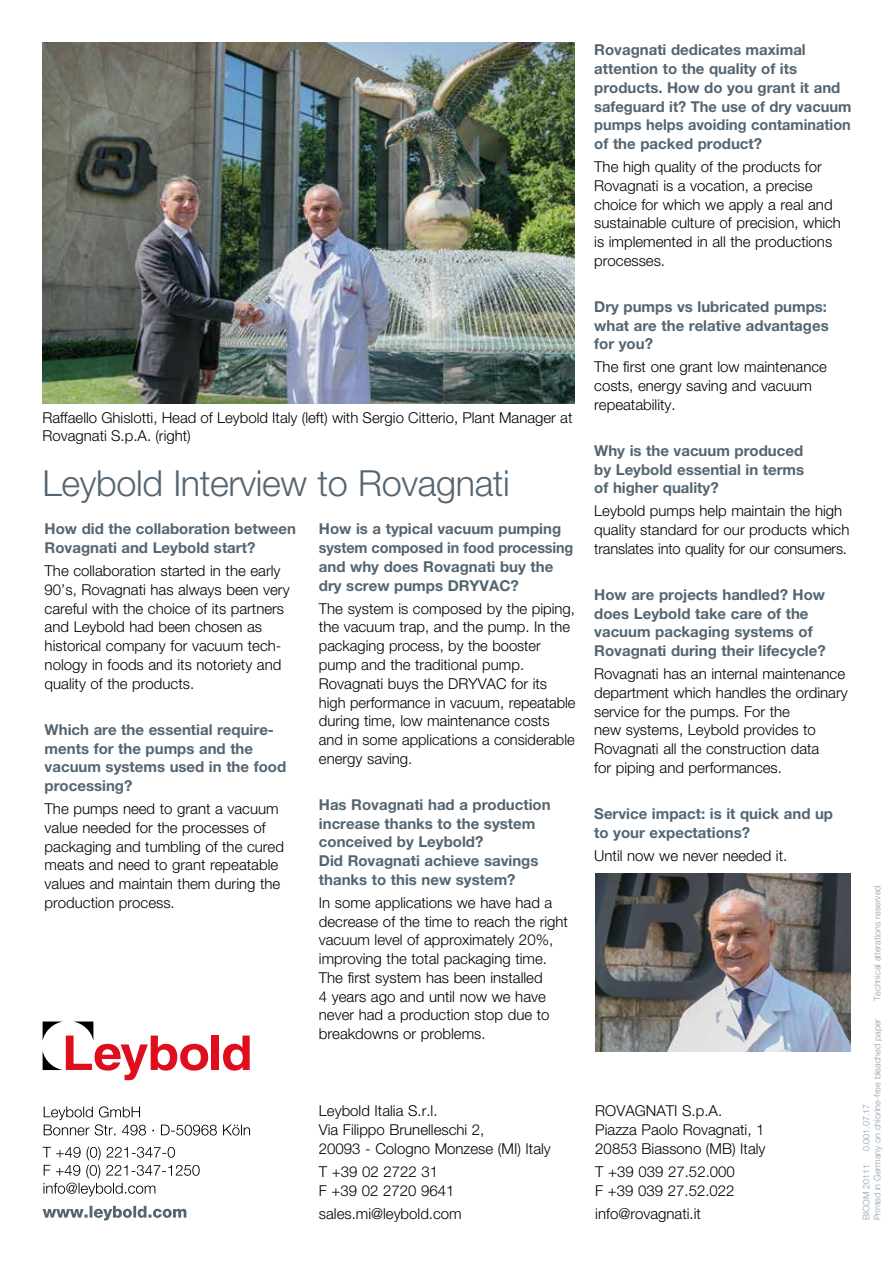
<style>
.page{position:relative;width:893px;height:1263px;background:#fff}
.page>*{position:absolute;margin:0;border:0;box-sizing:border-box;transform-origin:0 0}
.t1{font:300 36px "Helvetica Neue LT Std";letter-spacing:-.01em;color:#546572}
.t2{font:300 15px/18.8px "Helvetica Neue LT Std";color:#000}
.t3{font:700 15px/18.8px "Helvetica Neue LT Std";color:#546572}
.t4{font:300 9px/10.8px "Helvetica Neue LT Std";color:#8f9eaa}
</style>
<div class="page">
<div style="left:212px;top:1035px;width:7px;height:35px;background:#e00d1d"></div>
<svg style="left:223px;top:1035px;width:27px;height:35px"></svg>
<svg style="left:43px;top:1021px;width:165px;height:59px"></svg>
<svg style="left:43px;top:1206px;width:143px;height:14px"></svg>
<svg style="left:43px;top:1146px;width:157px;height:50px"></svg>
<svg style="left:44px;top:1106px;width:206px;height:29px"></svg>
<img style="left:43px;top:43px;width:531px;height:361px">
<img style="left:595px;top:874px;width:255px;height:177px">
<p class="t2" style="left:43px;top:409px;width:531px;line-height:18px">Raffaello Ghislotti, Head of Leybold Italy (left) with Sergio Citterio, Plant Manager at<br>Rovagnati S.p.A. (right)</p>
<h1 class="t1" style="left:43px;top:461px;width:469px">Leybold Interview to Rovagnati</h1>
<p class="t3" style="left:45px;top:519px;width:253px">How did the collaboration between<br>Rovagnati and Leybold start?</p>
<p class="t2" style="left:45px;top:561px;width:246px">The collaboration started in the early 90’s, Rovagnati has always been very careful with the choice of its partners and Leybold had been chosen as historical company for vacuum tech&shy;nology in foods and its notoriety and quality of the products.</p>
<p class="t3" style="left:45px;top:720px;width:243px">Which are the essential require&shy;ments for the pumps and the vacuum systems used in the food processing?</p>
<p class="t2" style="left:45px;top:799px;width:241px">The pumps need to grant a vacuum value needed for the processes of packaging and tumbling of the cured meats and need to grant repeatable values and maintain them during the production process.</p>
<p class="t3" style="left:319px;top:519px;width:256px">How is a typical vacuum pumping system composed in food processing and why does Rovagnati buy the dry screw pumps DRYVAC?</p>
<p class="t2" style="left:319px;top:599px;width:258px">The system is composed by the piping, the vacuum trap, and the pump. In the packaging process, by the booster pump and the traditional pump.<br>Rovagnati buys the DRYVAC for its high performance in vacuum, repeatable during time, low maintenance costs and in some applications a considerable energy saving.</p>
<p class="t3" style="left:319px;top:795px;width:233px">Has Rovagnati had a production increase thanks to the system conceived by Leybold?<br>Did Rovagnati achieve savings thanks to this new system?</p>
<p class="t2" style="left:319px;top:893px;width:251px">In some applications we have had a decrease of the time to reach the right vacuum level of approximately 20%, improving the total packaging time.<br>The first system has been installed<br>4 years ago and until now we have never had a production stop due to breakdowns or problems.</p>
<p class="t2" style="left:319px;top:1101px;width:233px">Leybold Italia S.r.l.<br>Via Filippo Brunelleschi 2,<br>20093 - Cologno Monzese (MI) Italy</p>
<p class="t2" style="left:319px;top:1162px;width:137px">T +39 02 2722 31<br>F +39 02 2720 9641</p>
<p class="t2" style="left:319px;top:1203px;width:144px">sales.mi@leybold.com</p>
<p class="t3" style="left:594px;top:40px;width:259px">Rovagnati dedicates maximal attention to the quality of its products. How do you grant it and safeguard it? The use of dry vacuum pumps helps avoiding contamination of the packed product?</p>
<p class="t2" style="left:594px;top:157px;width:248px">The high quality of the products for<br>Rovagnati is a vocation, a precise choice for which we apply a real and sustainable culture of precision, which is implemented in all the productions processes.</p>
<p class="t3" style="left:594px;top:297px;width:236px;text-align:justify">Dry pumps vs lubricated pumps: what are the relative advantages for you?</p>
<p class="t2" style="left:594px;top:357px;width:234px">The first one grant low maintenance costs, energy saving and vacuum repeatability.</p>
<p class="t3" style="left:594px;top:441px;width:211px;text-align:justify">Why is the vacuum produced by Leybold essential in terms of higher quality?</p>
<p class="t2" style="left:594px;top:501px;width:257px">Leybold pumps help maintain the high quality standard for our products which translates into quality for our consumers.</p>
<p class="t3" style="left:594px;top:585px;width:233px">How are projects handled? How does Leybold take care of the vacuum packaging systems of<br>Rovagnati during their lifecycle?</p>
<p class="t2" style="left:594px;top:664px;width:255px">Rovagnati has an internal maintenance department which handles the ordinary service for the pumps. For the<br>new systems, Leybold provides to Rovagnati all the construction data<br>for piping and performances.</p>
<p class="t3" style="left:594px;top:804px;width:240px">Service impact: is it quick and up to your expectations?</p>
<p class="t2" style="left:594px;top:846px;width:194px">Until now we never needed it.</p>
<p class="t2" style="left:595px;top:1101px;width:172px">ROVAGNATI S.p.A.<br>Piazza Paolo Rovagnati, 1<br>20853 Biassono (MB) Italy</p>
<p class="t2" style="left:595px;top:1162px;width:141px">T +39 039 27.52.000<br>F +39 039 27.52.022</p>
<p class="t2" style="left:595px;top:1203px;width:107px">info@rovagnati.it</p>
<p class="t4" style="left:872px;top:1001px;width:117px;rotate:-90deg">Technical alterations reserved</p>
<p class="t4" style="left:861px;top:1220px;width:203px;text-indent:69px;rotate:-90deg">0.001.07.17<br>Printed in Germany on chlorine-free bleached paper</p>
<p class="t4" style="left:861px;top:1220px;width:58px;rotate:-90deg">BICOM 20111</p>
</div>
